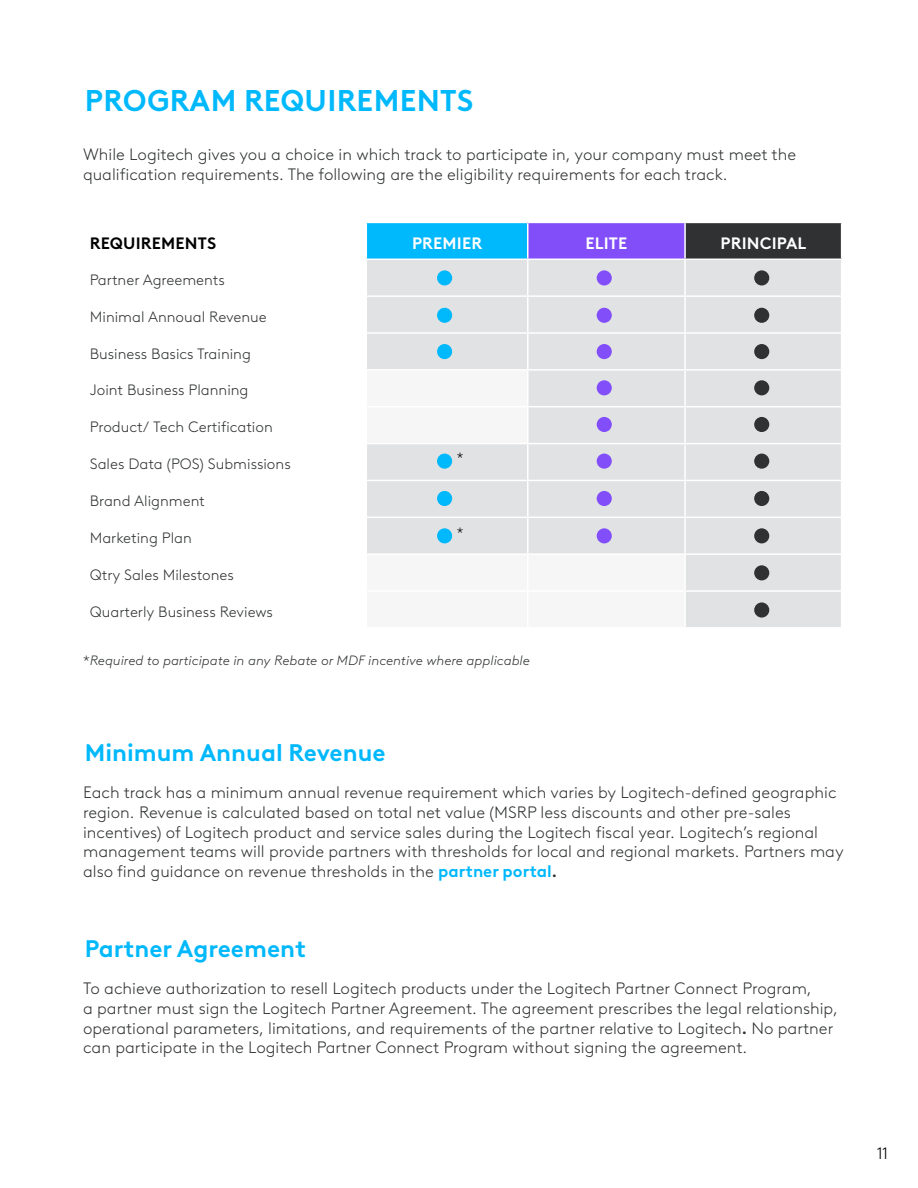
<style>
.page{position:relative;width:918px;height:1188px;background:#fff}
.page>*{position:absolute;margin:0;border:0;box-sizing:border-box;transform-origin:0 0}
.t1{font:700 30px "Brown Logitech Pan";letter-spacing:.01em;color:#00b8fc}
.t2{font:700 24px "Brown Logitech Pan";color:#00b8fc}
.t3{font:300 16.5px/19.8px "Brown Logitech Pan";color:#2f3132}
.t4{font:700 16.5px "Brown Logitech Pan";letter-spacing:.01em;color:#fff}
.t5{font:700 16.5px "Brown Logitech Pan";letter-spacing:.01em;color:#000}
.t6{font:300 16.5px "Brown Logitech Pan";color:#000}
.t7{font:300 15px "Brown Logitech Pan";color:#2f3132}
.t8{font:italic 300 13.5px "Brown Logitech Pan";color:#2f3132}
.t9{font:300 13.5px "Brown Logitech Pan";color:#000}
.s1{font-style:normal}
.s2{font-weight:700;color:#00b8fc}
.s3{font-weight:700}
</style>
<div class="page">
<div style="left:366px;top:222px;width:162px;height:37px;background:#00b8fc"></div>
<div style="left:528px;top:222px;width:157px;height:37px;background:#824efa"></div>
<div style="left:685px;top:222px;width:157px;height:37px;background:#2f3132"></div>
<div style="left:367px;top:260px;width:474px;height:367px;background:#e1e2e3"></div>
<div style="left:366px;top:370px;width:162px;height:37px;background:#f6f6f6"></div>
<div style="left:366px;top:407px;width:162px;height:37px;background:#f6f6f6"></div>
<svg style="left:367px;top:481px;width:317px;height:146px"></svg>
<hr style="left:367px;top:222px;width:161px;height:1px;background:#fff">
<hr style="left:528px;top:222px;width:157px;height:1px;background:#fff">
<hr style="left:527px;top:223px;width:1px;height:36px;background:#fff">
<hr style="left:685px;top:222px;width:157px;height:1px;background:#fff">
<hr style="left:684px;top:223px;width:2px;height:36px;background:#fff">
<hr style="left:841px;top:223px;width:1px;height:36px;background:#fff">
<hr style="left:527px;top:260px;width:1px;height:35px;background:#fff">
<hr style="left:684px;top:260px;width:2px;height:35px;background:#fff">
<hr style="left:367px;top:295px;width:161px;height:2px;background:#fff">
<hr style="left:528px;top:295px;width:157px;height:2px;background:#fff">
<hr style="left:527px;top:297px;width:1px;height:35px;background:#fff">
<hr style="left:685px;top:295px;width:157px;height:2px;background:#fff">
<hr style="left:684px;top:297px;width:2px;height:35px;background:#fff">
<hr style="left:367px;top:332px;width:161px;height:2px;background:#fff">
<hr style="left:528px;top:332px;width:157px;height:2px;background:#fff">
<hr style="left:527px;top:334px;width:1px;height:35px;background:#fff">
<hr style="left:685px;top:332px;width:157px;height:2px;background:#fff">
<hr style="left:684px;top:334px;width:2px;height:35px;background:#fff">
<hr style="left:367px;top:369px;width:161px;height:2px;background:#fff">
<hr style="left:528px;top:369px;width:157px;height:2px;background:#fff">
<hr style="left:527px;top:371px;width:1px;height:35px;background:#fff">
<hr style="left:685px;top:369px;width:157px;height:2px;background:#fff">
<hr style="left:684px;top:371px;width:2px;height:35px;background:#fff">
<hr style="left:527px;top:406px;width:158px;height:1px;background:#fff">
<hr style="left:685px;top:406px;width:157px;height:1px;background:#fff">
<hr style="left:684px;top:407px;width:2px;height:36px;background:#fff">
<hr style="left:527px;top:443px;width:158px;height:1px;background:#fff">
<hr style="left:527px;top:444px;width:1px;height:36px;background:#fff">
<hr style="left:685px;top:443px;width:157px;height:1px;background:#fff">
<hr style="left:684px;top:444px;width:2px;height:36px;background:#fff">
<hr style="left:528px;top:480px;width:157px;height:1px;background:#fff">
<hr style="left:685px;top:480px;width:157px;height:1px;background:#fff">
<hr style="left:684px;top:481px;width:2px;height:36px;background:#fff">
<hr style="left:685px;top:517px;width:157px;height:1px;background:#fff">
<hr style="left:684px;top:553px;width:158px;height:2px;background:#fff">
<hr style="left:686px;top:590px;width:156px;height:2px;background:#fff">
<hr style="left:367px;top:406px;width:161px;height:1px;background:#fff">
<hr style="left:527px;top:407px;width:1px;height:36px;background:#fff">
<hr style="left:367px;top:553px;width:161px;height:2px;background:#fff">
<hr style="left:367px;top:590px;width:160px;height:2px;background:#fff">
<hr style="left:528px;top:553px;width:156px;height:2px;background:#fff">
<hr style="left:684px;top:555px;width:2px;height:35px;background:#fff">
<hr style="left:528px;top:590px;width:158px;height:2px;background:#fff">
<hr style="left:684px;top:592px;width:2px;height:35px;background:#fff">
<hr style="left:83px;top:222px;width:284px;height:1px;background:#fff">
<hr style="left:366px;top:223px;width:1px;height:36px;background:#fff">
<hr style="left:83px;top:369px;width:284px;height:2px;background:#fff">
<hr style="left:366px;top:371px;width:1px;height:35px;background:#fff">
<hr style="left:83px;top:406px;width:284px;height:1px;background:#fff">
<hr style="left:366px;top:407px;width:1px;height:36px;background:#fff">
<hr style="left:83px;top:443px;width:284px;height:1px;background:#fff">
<hr style="left:527px;top:555px;width:1px;height:36px;background:#fff">
<hr style="left:527px;top:591px;width:1px;height:36px;background:#fff">
<hr style="left:528px;top:517px;width:157px;height:1px;background:#fff">
<hr style="left:527px;top:518px;width:1px;height:35px;background:#fff">
<hr style="left:684px;top:518px;width:2px;height:35px;background:#fff">
<hr style="left:367px;top:443px;width:160px;height:1px;background:#fff">
<hr style="left:366px;top:480px;width:162px;height:1px;background:#fff">
<hr style="left:527px;top:481px;width:1px;height:36px;background:#fff">
<hr style="left:366px;top:517px;width:162px;height:1px;background:#fff">
<div style="left:754px;top:602px;width:15px;height:16px;background:#2f3132;border-radius:50%"></div>
<div style="left:754px;top:565px;width:15px;height:15px;background:#2f3132;border-radius:50%"></div>
<div style="left:597px;top:528px;width:15px;height:15px;background:#824efa;border-radius:50%"></div>
<div style="left:754px;top:528px;width:15px;height:15px;background:#2f3132;border-radius:50%"></div>
<div style="left:437px;top:528px;width:15px;height:15px;background:#00b8fc;border-radius:50%"></div>
<div style="left:437px;top:454px;width:15px;height:15px;background:#00b8fc;border-radius:50%"></div>
<div style="left:437px;top:491px;width:15px;height:15px;background:#00b8fc;border-radius:50%"></div>
<div style="left:597px;top:454px;width:15px;height:15px;background:#824efa;border-radius:50%"></div>
<div style="left:597px;top:491px;width:15px;height:15px;background:#824efa;border-radius:50%"></div>
<div style="left:754px;top:454px;width:15px;height:15px;background:#2f3132;border-radius:50%"></div>
<div style="left:754px;top:491px;width:15px;height:15px;background:#2f3132;border-radius:50%"></div>
<div style="left:754px;top:417px;width:15px;height:15px;background:#2f3132;border-radius:50%"></div>
<div style="left:597px;top:417px;width:15px;height:15px;background:#824efa;border-radius:50%"></div>
<div style="left:754px;top:380px;width:15px;height:15px;background:#2f3132;border-radius:50%"></div>
<div style="left:597px;top:380px;width:15px;height:15px;background:#824efa;border-radius:50%"></div>
<div style="left:437px;top:344px;width:15px;height:15px;background:#00b8fc;border-radius:50%"></div>
<div style="left:597px;top:344px;width:15px;height:15px;background:#824efa;border-radius:50%"></div>
<div style="left:754px;top:344px;width:15px;height:15px;background:#2f3132;border-radius:50%"></div>
<div style="left:437px;top:308px;width:15px;height:15px;background:#00b8fc;border-radius:50%"></div>
<div style="left:597px;top:308px;width:15px;height:15px;background:#824efa;border-radius:50%"></div>
<div style="left:754px;top:308px;width:15px;height:15px;background:#2f3132;border-radius:50%"></div>
<div style="left:437px;top:270px;width:15px;height:16px;background:#00b8fc;border-radius:50%"></div>
<div style="left:597px;top:270px;width:15px;height:16px;background:#824efa;border-radius:50%"></div>
<div style="left:754px;top:270px;width:15px;height:16px;background:#2f3132;border-radius:50%"></div>
<h1 class="t1" style="left:85px;top:78px;width:390px">PROGRAM REQUIREMENTS</h1>
<p class="t3" style="left:83px;top:143px;width:715px">While Logitech gives you a choice in which track to participate in, your company must meet the qualification requirements. The following are the eligibility requirements for each track.</p>
<p class="t5" style="left:90px;top:230px;width:128px">REQUIREMENTS</p>
<p class="t4" style="left:412px;top:230px;width:72px">PREMIER</p>
<p class="t4" style="left:585px;top:230px;width:44px">ELITE</p>
<p class="t4" style="left:721px;top:230px;width:87px">PRINCIPAL</p>
<p class="t7" style="left:90px;top:269px;width:137px">Partner Agreements</p>
<p class="t7" style="left:90px;top:306px;width:179px">Minimal Annoual Revenue</p>
<p class="t7" style="left:90px;top:343px;width:163px">Business Basics Training</p>
<p class="t7" style="left:90px;top:380px;width:160px">Joint Business Planning</p>
<p class="t7" style="left:90px;top:416px;width:185px">Product/ Tech Certification</p>
<p class="t7" style="left:90px;top:453px;width:202px">Sales Data (POS) Submissions</p>
<p class="t7" style="left:90px;top:490px;width:117px">Brand Alignment</p>
<p class="t7" style="left:90px;top:527px;width:104px">Marketing Plan</p>
<p class="t7" style="left:90px;top:564px;width:146px">Qtry Sales Milestones</p>
<p class="t7" style="left:90px;top:601px;width:185px">Quarterly Business Reviews</p>
<p class="t9" style="left:457px;top:448px;width:8px">*</p>
<p class="t9" style="left:457px;top:523px;width:8px">*</p>
<p class="t8" style="left:83px;top:651px;width:448px"><span class="s1">*</span>Required to participate in any Rebate or MDF incentive where applicable</p>
<h2 class="t2" style="left:85px;top:734px;width:302px">Minimum Annual Revenue</h2>
<p class="t3" style="left:83px;top:781px;width:762px">Each track has a minimum annual revenue requirement which varies by Logitech-defined geographic region. Revenue is calculated based on total net value (MSRP less discounts and other pre-sales incentives) of Logitech product and service sales during the Logitech fiscal year. Logitech’s regional management teams will provide partners with thresholds for local and regional markets. Partners may also find guidance on revenue thresholds in the <span class="s2">partner portal</span><span class="s3">.</span></p>
<h2 class="t2" style="left:85px;top:930px;width:223px">Partner Agreement</h2>
<p class="t3" style="left:83px;top:978px;width:756px">To achieve authorization to resell Logitech products under the Logitech Partner Connect Program,<br>a partner must sign the Logitech Partner Agreement. The agreement prescribes the legal relationship, operational parameters, limitations, and requirements of the partner relative to Logitech<span class="s3">.</span> No partner can participate in the Logitech Partner Connect Program without signing the agreement.</p>
<p class="t6" style="left:877px;top:1142px;width:12px">11</p>
</div>
